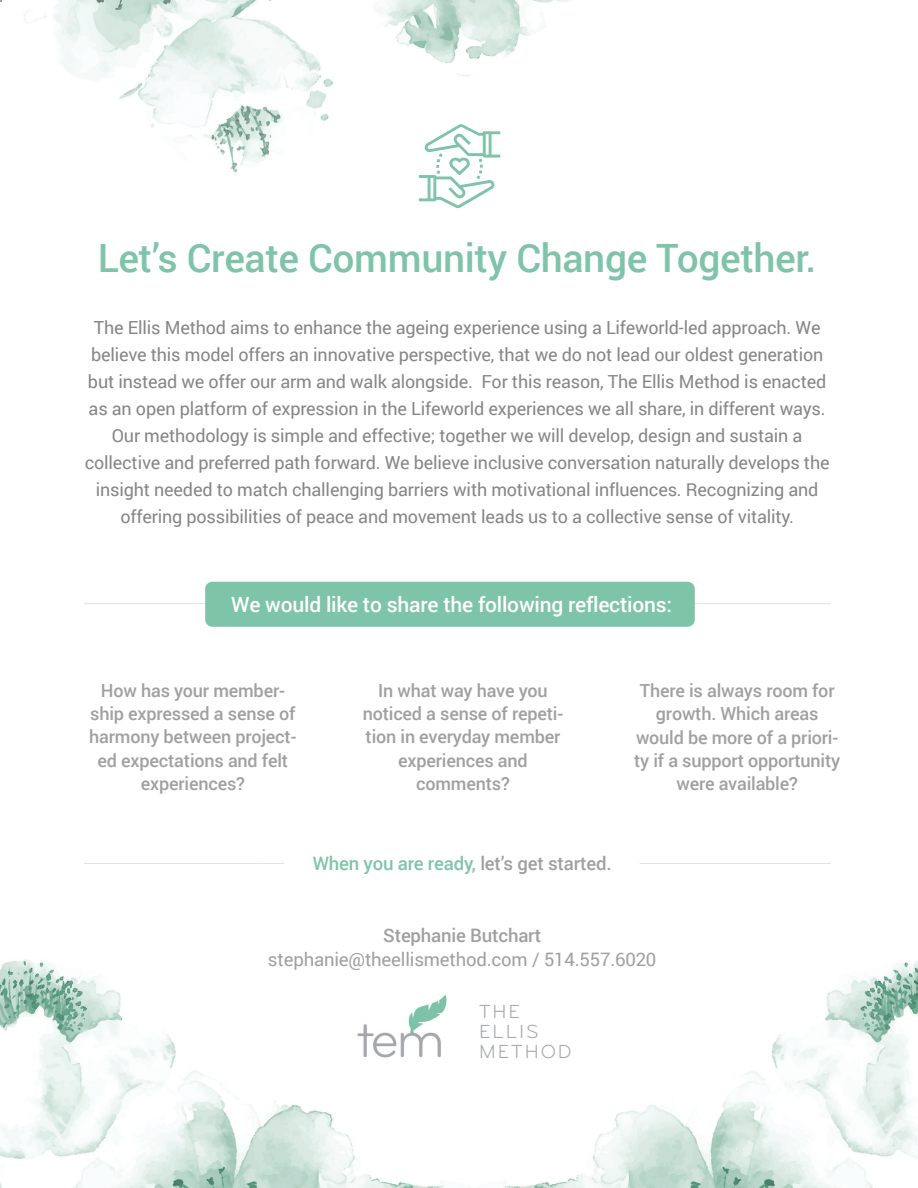
<style>
.page{position:relative;width:918px;height:1188px;background:#fff}
.page>*{position:absolute;margin:0;border:0;box-sizing:border-box;transform-origin:0 0}
.t1{font:500 39px "Roboto";letter-spacing:-.01em;color:#7ec3aa}
.t2{font:500 21px "Roboto";letter-spacing:-.01em;color:#fff}
.t3{font:19.65px/19.6px "Bryant";letter-spacing:.1em;color:#a5a8ab}
.t4{font:18.6px/24px "Roboto";letter-spacing:-.01em;color:#a0a0a0;text-align:center}
.t5{font:500 18.6px "Roboto";letter-spacing:-.01em;color:#7ec4a9}
.t6{font:18px/27px "Roboto";letter-spacing:-.01em;color:#868686;text-align:center}
.t7{font:500 18px/23.2px "Roboto";letter-spacing:-.01em;color:#a0a0a0;text-align:center}
.s1{color:#a0a0a0}
.s2{font-weight:500}
</style>
<div class="page">
<img style="left:0;top:0;width:918px;height:1188px">
<svg style="left:419px;top:124px;width:81px;height:84px"></svg>
<div style="left:205px;top:582px;width:490px;height:45px;background:#7ec4a9;border-radius:7px"></div>
<p class="t1" style="left:98px;top:231px;width:720px">Let’s Create Community Change Together.</p>
<p class="t6" style="left:85px;top:313px;width:746px">The Ellis Method aims to enhance the ageing experience using a Lifeworld-led approach. We believe this model offers an innovative perspective, that we do not lead our oldest generation but instead we offer our arm and walk alongside. For this reason, The Ellis Method is enacted as an open platform of expression in the Lifeworld experiences we all share, in different ways.<br>Our methodology is simple and effective; together we will develop, design and sustain a collective and preferred path forward. We believe inclusive conversation naturally develops the insight needed to match challenging barriers with motivational influences. Recognizing and offering possibilities of peace and movement leads us to a collective sense of vitality.</p>
<p class="t2" style="left:231px;top:590px;width:442px">We would like to share the following reflections:</p>
<p class="t7" style="left:89px;top:678px;width:209px">How has your member&shy;ship expressed a sense of harmony between project&shy;ed expectations and felt experiences?</p>
<p class="t7" style="left:363px;top:678px;width:202px">In what way have you noticed a sense of repeti&shy;tion in everyday member experiences and comments?</p>
<p class="t7" style="left:634px;top:678px;width:208px">There is always room for growth. Which areas would be more of a priori&shy;ty if a support opportunity were available?</p>
<p class="t5" style="left:313px;top:850px;width:300px">When you are ready, <span class="s1">let’s get started.</span></p>
<p class="t4" style="left:268px;top:922px;width:390px"><span class="s2">Stephanie Butchart </span>stephanie@theellismethod.com / 514.557.6020</p>
<p class="t3" style="left:479px;top:1002px;width:94px">THE<br>ELLIS<br>METHOD</p>
</div>
